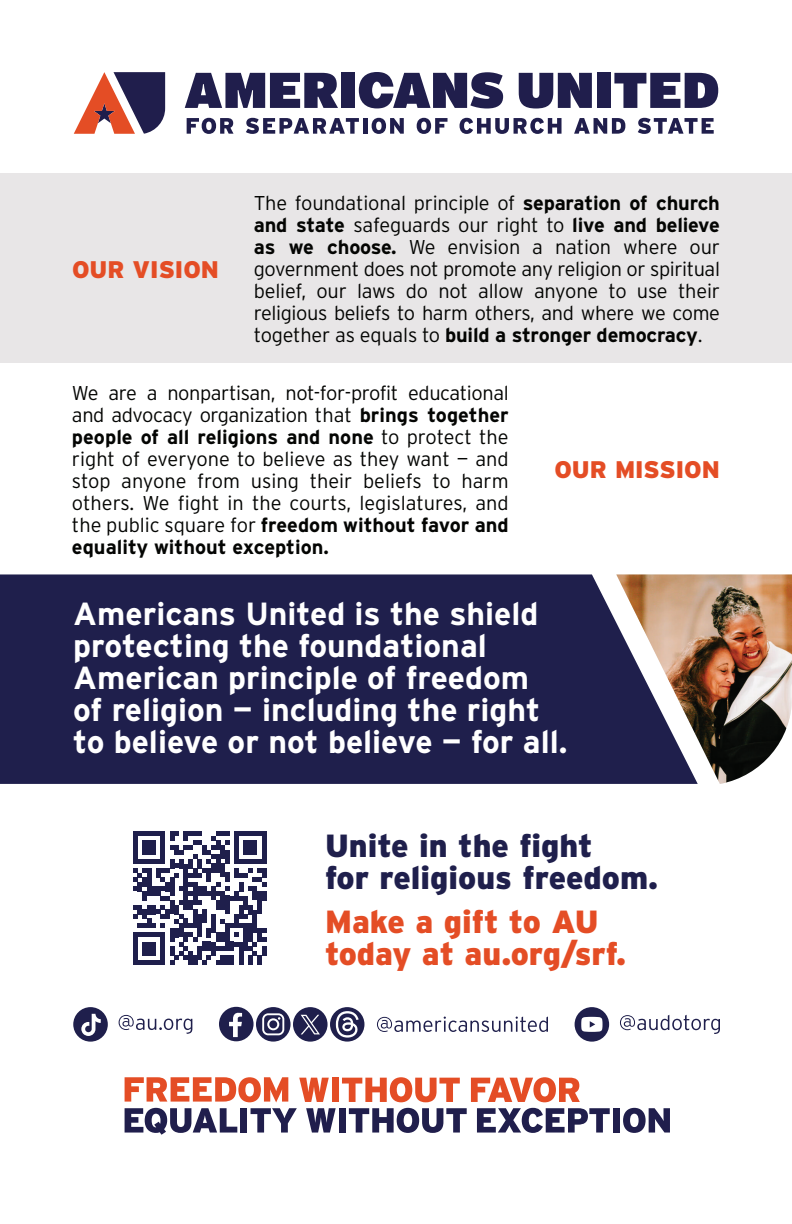
<style>
.page{position:relative;width:792px;height:1224px;background:#fff}
.page>*{position:absolute;margin:0;border:0;box-sizing:border-box;transform-origin:0 0}
.t1{font:700 32px/32px "Interstate";color:#fff}
.t2{font:900 32px/32px "Interstate";color:#1f1f4c}
.t3{font:900 32px/32px "Interstate";color:#e44d25}
.t4{font:900 24px "Interstate";color:#e44d25}
.t5{font:300 20px/22px "Interstate";letter-spacing:-.02em;color:#040503;text-align:justify}
.s1{font-weight:700}
</style>
<div class="page">
<div style="left:0;top:174px;width:792px;height:189px;background:#e8e6e7"></div>
<div style="left:0;top:574px;width:616px;height:210px;background:#1f1f4c"></div>
<svg style="left:187px;top:118px;width:47px;height:16px"></svg>
<svg style="left:246px;top:118px;width:113px;height:16px"></svg>
<hr style="left:363px;top:118px;width:4px;height:16px;background:#201e4c">
<svg style="left:372px;top:118px;width:32px;height:16px"></svg>
<svg style="left:417px;top:118px;width:31px;height:16px"></svg>
<svg style="left:460px;top:118px;width:102px;height:16px"></svg>
<svg style="left:574px;top:118px;width:51px;height:16px"></svg>
<svg style="left:638px;top:118px;width:76px;height:16px"></svg>
<svg style="left:519px;top:73px;width:73px;height:36px"></svg>
<div style="left:597px;top:73px;width:14px;height:35px;background:#201e4c"></div>
<svg style="left:614px;top:73px;width:104px;height:35px"></svg>
<svg style="left:185px;top:73px;width:153px;height:35px"></svg>
<div style="left:341px;top:73px;width:14px;height:35px;background:#201e4c"></div>
<svg style="left:359px;top:72px;width:144px;height:37px"></svg>
<svg style="left:74px;top:72px;width:91px;height:62px"></svg>
<img style="left:616px;top:574px;width:176px;height:210px">
<svg style="left:377px;top:1016px;width:171px;height:16px"></svg>
<div style="left:219px;top:1007px;width:35px;height:34px;background:#1f1f4c;border-radius:50%"></div>
<svg style="left:229px;top:1013px;width:13px;height:24px"></svg>
<svg style="left:256px;top:1007px;width:35px;height:35px"></svg>
<svg style="left:262px;top:1013px;width:22px;height:22px"></svg>
<div style="left:293px;top:1007px;width:35px;height:35px;background:#1f1f4c;border-radius:50%"></div>
<svg style="left:301px;top:1015px;width:19px;height:19px"></svg>
<svg style="left:119px;top:1015px;width:73px;height:19px"></svg>
<div style="left:73px;top:1007px;width:35px;height:35px;background:#1f1f4c;border-radius:50%"></div>
<svg style="left:81px;top:1014px;width:20px;height:22px"></svg>
<svg style="left:620px;top:1015px;width:100px;height:19px"></svg>
<div style="left:575px;top:1007px;width:34px;height:35px;background:#1f1f4c;border-radius:50%"></div>
<svg style="left:581px;top:1017px;width:22px;height:15px"></svg>
<svg style="left:125px;top:1077px;width:163px;height:25px"></svg>
<svg style="left:299px;top:1078px;width:30px;height:24px"></svg>
<div style="left:332px;top:1078px;width:7px;height:24px;background:#e44d25"></div>
<svg style="left:342px;top:1077px;width:118px;height:25px"></svg>
<svg style="left:471px;top:1077px;width:109px;height:25px"></svg>
<svg style="left:125px;top:1108px;width:112px;height:27px"></svg>
<div style="left:240px;top:1108px;width:7px;height:25px;background:#201e4c"></div>
<svg style="left:251px;top:1108px;width:46px;height:25px"></svg>
<svg style="left:306px;top:1108px;width:30px;height:25px"></svg>
<div style="left:339px;top:1108px;width:7px;height:25px;background:#201e4c"></div>
<svg style="left:349px;top:1108px;width:118px;height:25px"></svg>
<svg style="left:477px;top:1108px;width:133px;height:25px"></svg>
<div style="left:613px;top:1108px;width:7px;height:25px;background:#201e4c"></div>
<svg style="left:623px;top:1108px;width:47px;height:25px"></svg>
<svg style="left:133px;top:831px;width:133px;height:134px"></svg>
<hr style="left:262px;top:946px;width:4px;height:10px;background:#1f1f4c">
<svg style="left:330px;top:1007px;width:34px;height:35px"></svg>
<p class="t5" style="left:254px;top:192px;width:468px">The foundational principle of <span class="s1">separation of church and state</span> safeguards our right to <span class="s1">live and believe as we choose.</span> We envision a nation where our government does not promote any religion or spiritual belief, our laws do not allow anyone to use their religious beliefs to harm others, and where we come together as equals to <span class="s1">build a stronger democracy</span>.</p>
<p class="t5" style="left:72px;top:381px;width:438px">We are a nonpartisan, not-for-profit educational and advocacy organization that <span class="s1">brings together people of all religions and none</span> to protect the right of everyone to believe as they want — and stop anyone from using their beliefs to harm others. We fight in the courts, legislatures, and the public square for <span class="s1">freedom without favor and equality without exception.</span></p>
<p class="t4" style="left:72px;top:256px;width:149px">OUR VISION</p>
<p class="t4" style="left:554px;top:456px;width:167px">OUR MISSION</p>
<h1 class="t1" style="left:73px;top:597px;width:496px">Americans United is the shield protecting the foundational<br>American principle of freedom<br>of religion — including the right to believe or not believe — for all.</h1>
<h1 class="t2" style="left:325px;top:829px;width:335px">Unite in the fight<br>for religious freedom.</h1>
<h1 class="t3" style="left:325px;top:905px;width:303px">Make a gift to AU today at au.org/srf.</h1>
</div>
